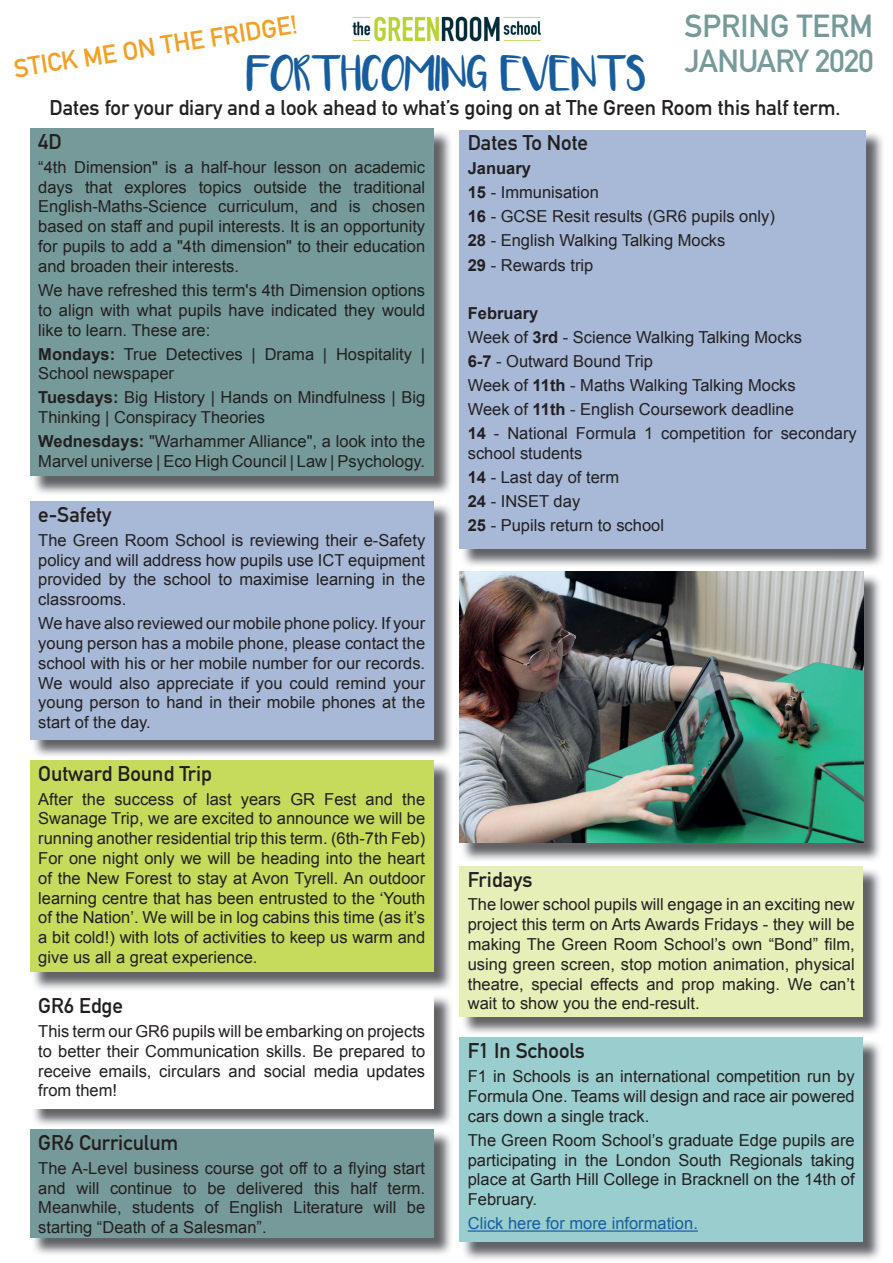
<style>
.page{position:relative;width:893px;height:1263px;background:#fff}
.page>*{position:absolute;margin:0;border:0;box-sizing:border-box;transform-origin:0 0}
.t1{font:700 31.5px/35.2px "DIN Alternate";letter-spacing:-.02em;color:#769a9a}
.t2{font:27px "Luna";color:#175d9e}
.t3{font:700 25.5px "DIN Alternate";color:#f49f26}
.t4{font:700 21px "DIN Alternate";color:#231f20}
.t5{font:16.5px/19.8px "Arial";color:#231f20;text-align:justify}
.t6{font:16.5px "Arial";color:#175d9e}
.s1{font-weight:700}
</style>
<div class="page">
<img style="left:352px;top:16px;width:189px;height:26px">
<img style="left:34px;top:132px;width:417px;height:362px">
<div style="left:30px;top:128px;width:404px;height:348px;background:#769a9a"></div>
<img style="left:32px;top:505px;width:419px;height:251px">
<div style="left:30px;top:501px;width:404px;height:238px;background:#a7b9d7"></div>
<img style="left:461px;top:870px;width:419px;height:163px">
<div style="left:459px;top:866px;width:404px;height:150px;background:#e7efb9"></div>
<img style="left:463px;top:574px;width:417px;height:286px">
<img style="left:459px;top:572px;width:404px;height:271px">
<img style="left:34px;top:764px;width:417px;height:225px">
<div style="left:30px;top:760px;width:404px;height:212px;background:#c6db5c"></div>
<img style="left:464px;top:1042px;width:416px;height:217px">
<div style="left:459px;top:1037px;width:404px;height:205px;background:#9acece"></div>
<hr style="left:468px;top:1230px;width:230px;height:1px;background:#175d9e">
<img style="left:34px;top:997px;width:417px;height:128px">
<div style="left:30px;top:992px;width:404px;height:117px;background:#fff"></div>
<img style="left:32px;top:1133px;width:419px;height:121px">
<div style="left:30px;top:1129px;width:404px;height:108px;background:#769a9a"></div>
<img style="left:463px;top:132px;width:420px;height:434px">
<div style="left:459px;top:130px;width:406px;height:419px;background:#a7b9d7"></div>
<h3 class="t3" style="left:11px;top:50px;width:288px;rotate:-9deg">STICK ME ON THE FRIDGE!</h3>
<h2 class="t2" style="left:247px;top:66px;width:401px">FORTHCOMING EVENTS</h2>
<h1 class="t1" style="left:684px;top:6px;width:191px">SPRING TERM<br>JANUARY 2020</h1>
<p class="t4" style="left:49px;top:92px;width:793px">Dates for your diary and a look ahead to what’s going on at The Green Room this half term.</p>
<p class="t4" style="left:38px;top:126px;width:25px">4D</p>
<p class="t5" style="left:38px;top:157px;width:388px">“4th Dimension" is a half-hour lesson on academic days that explores topics outside the traditional English-Maths-Science curriculum, and is chosen based on staff and pupil interests. It is an opportunity for pupils to add a "4th dimension" to their education and broaden their interests.</p>
<p class="t5" style="left:38px;top:280px;width:388px">We have refreshed this term's 4th Dimension options to align with what pupils have indicated they would like to learn. These are:</p>
<p class="t5" style="left:38px;top:344px;width:388px"><span class="s1">Mondays:</span> True Detectives | Drama | Hospitality |<br>School newspaper</p>
<p class="t5" style="left:38px;top:388px;width:388px"><span class="s1">Tuesdays:</span> Big History | Hands on Mindfulness | Big<br>Thinking | Conspiracy Theories</p>
<p class="t5" style="left:38px;top:432px;width:388px"><span class="s1">Wednesdays:</span> "Warhammer Alliance", a look into the<br>Marvel universe | Eco High Council | Law | Psychology.</p>
<p class="t4" style="left:38px;top:499px;width:75px">e-Safety</p>
<p class="t5" style="left:38px;top:530px;width:388px">The Green Room School is reviewing their e-Safety policy and will address how pupils use ICT equipment provided by the school to maximise learning in the classrooms.</p>
<p class="t5" style="left:38px;top:614px;width:388px">We have also reviewed our mobile phone policy. If your young person has a mobile phone, please contact the school with his or her mobile number for our records.<br>We would also appreciate if you could remind your young person to hand in their mobile phones at the start of the day.</p>
<p class="t4" style="left:38px;top:757px;width:175px">Outward Bound Trip</p>
<p class="t5" style="left:38px;top:789px;width:388px">After the success of last years GR Fest and the Swanage Trip, we are excited to announce we will be running another residential trip this term. (6th-7th Feb)<br>For one night only we will be heading into the heart of the New Forest to stay at Avon Tyrell. An outdoor learning centre that has been entrusted to the ‘Youth of the Nation’. We will be in log cabins this time (as it’s a bit cold!) with lots of activities to keep us warm and give us all a great experience.</p>
<p class="t4" style="left:38px;top:990px;width:86px">GR6 Edge</p>
<p class="t5" style="left:38px;top:1021px;width:388px">This term our GR6 pupils will be embarking on projects to better their Communication skills. Be prepared to receive emails, circulars and social media updates from them!</p>
<p class="t4" style="left:38px;top:1126px;width:142px">GR6 Curriculum</p>
<p class="t5" style="left:38px;top:1158px;width:388px">The A-Level business course got off to a flying start and will continue to be delivered this half term.<br>Meanwhile, students of English Literature will be starting “Death of a Salesman”.</p>
<p class="t4" style="left:468px;top:127px;width:122px">Dates To Note</p>
<p class="t5" style="left:468px;top:157px;width:309px;line-height:24px;text-align:left"><span class="s1">January<br>15</span> - Immunisation<br><span class="s1">16</span> - GCSE Resit results (GR6 pupils only)<br><span class="s1">28</span> - English Walking Talking Mocks<br><span class="s1">29</span> - Rewards trip</p>
<p class="t5" style="left:468px;top:301px;width:391px;line-height:24px;text-align:left"><span class="s1">February<br></span>Week of <span class="s1">3rd</span> - Science Walking Talking Mocks<br><span class="s1">6-7</span> - Outward Bound Trip<br>Week of <span class="s1">11th</span> - Maths Walking Talking Mocks<br>Week of <span class="s1">11th</span> - English Coursework deadline<br><span class="s1">14</span> - National Formula 1 competition for secondary</p>
<p class="t5" style="left:468px;top:441px;width:198px;line-height:24px;text-align:left">school students<br><span class="s1">14</span> - Last day of term<br><span class="s1">24</span> - INSET day<br><span class="s1">25</span> - Pupils return to school</p>
<p class="t4" style="left:468px;top:863px;width:66px">Fridays</p>
<p class="t5" style="left:468px;top:895px;width:388px">The lower school pupils will engage in an exciting new project this term on Arts Awards Fridays - they will be making The Green Room School’s own “Bond” film, using green screen, stop motion animation, physical theatre, special effects and prop making. We can’t wait to show you the end-result.</p>
<p class="t4" style="left:468px;top:1035px;width:119px">F1 In Schools</p>
<p class="t5" style="left:468px;top:1067px;width:388px">F1 in Schools is an international competition run by Formula One. Teams will design and race air powered cars down a single track.</p>
<p class="t5" style="left:468px;top:1130px;width:388px">The Green Room School’s graduate Edge pupils are participating in the London South Regionals taking place at Garth Hill College in Bracknell on the 14th of February.</p>
<p class="t6" style="left:468px;top:1213px;width:232px">Click here for more information.</p>
</div>
